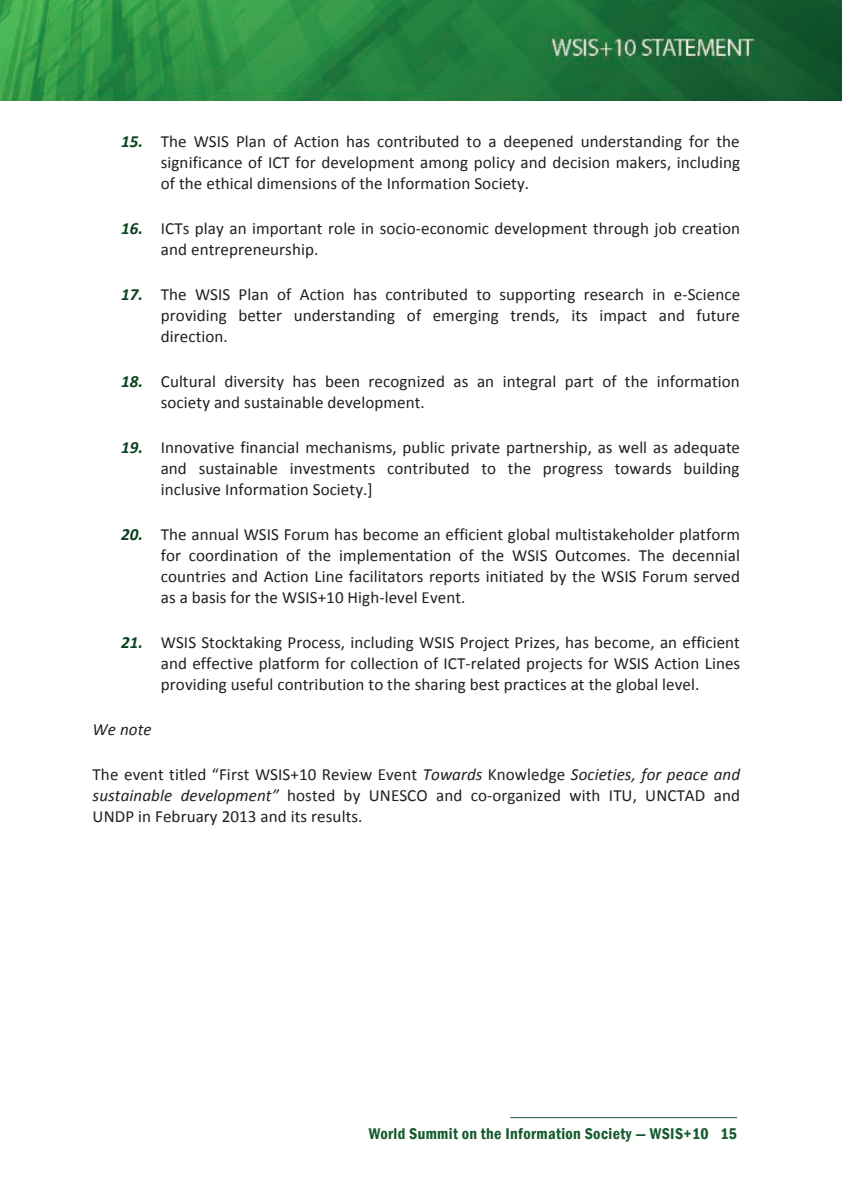
<style>
.page{position:relative;width:842px;height:1191px;background:#fff}
.page>*{position:absolute;margin:0;border:0;box-sizing:border-box;transform-origin:0 0}
.t1{font:17px/21px "Calibri";letter-spacing:.005em;color:#231f20;text-align:justify}
.t2{font:italic 17px "Calibri";letter-spacing:.005em;color:#231f20}
.t3{font:600 condensed 16px "Franklin Gothic";letter-spacing:.025em;color:#155a2e}
.s1{font-weight:700;font-style:italic;color:#09421e}
.s2{font-style:italic}
</style>
<div class="page">
<img style="left:0;top:0;width:842px;height:100px">
<hr style="left:510px;top:1117px;width:227px;height:1px;background:#155a2e">
<p class="t1" style="left:161px;top:130px;width:581px;text-indent:-40px"><span class="s1">15.</span> The WSIS Plan of Action has contributed to a deepened understanding for the significance of ICT for development among policy and decision makers, including of the ethical dimensions of the Information Society.</p>
<p class="t1" style="left:161px;top:217px;width:581px;text-indent:-40px"><span class="s1">16.</span> ICTs play an important role in socio-economic development through job creation and entrepreneurship.</p>
<p class="t1" style="left:161px;top:283px;width:581px;text-indent:-40px"><span class="s1">17.</span> The WSIS Plan of Action has contributed to supporting research in e-Science providing better understanding of emerging trends, its impact and future direction.</p>
<p class="t1" style="left:161px;top:370px;width:581px;text-indent:-40px"><span class="s1">18.</span> Cultural diversity has been recognized as an integral part of the information society and sustainable development.</p>
<p class="t1" style="left:161px;top:436px;width:581px;text-indent:-40px"><span class="s1">19.</span> Innovative financial mechanisms, public private partnership, as well as adequate and sustainable investments contributed to the progress towards building inclusive Information Society.]</p>
<p class="t1" style="left:161px;top:523px;width:581px;text-indent:-40px"><span class="s1">20.</span> The annual WSIS Forum has become an efficient global multistakeholder platform for coordination of the implementation of the WSIS Outcomes. The decennial countries and Action Line facilitators reports initiated by the WSIS Forum served as a basis for the WSIS+10 High-level Event.</p>
<p class="t1" style="left:161px;top:631px;width:581px;text-indent:-40px"><span class="s1">21.</span> WSIS Stocktaking Process, including WSIS Project Prizes, has become, an efficient and effective platform for collection of ICT-related projects for WSIS Action Lines providing useful contribution to the sharing best practices at the global level.</p>
<p class="t2" style="left:93px;top:719px;width:61px">We note</p>
<p class="t1" style="left:93px;top:763px;width:649px">The event titled “First WSIS+10 Review Event <span class="s2">Towards</span> Knowledge <span class="s2">Societies, for peace and sustainable development”</span> hosted by UNESCO and co-organized with ITU, UNCTAD and UNDP in February 2013 and its results.</p>
<p class="t3" style="left:369px;top:1123px;width:370px">World Summit on the Information Society — WSIS+10 15</p>
</div>
